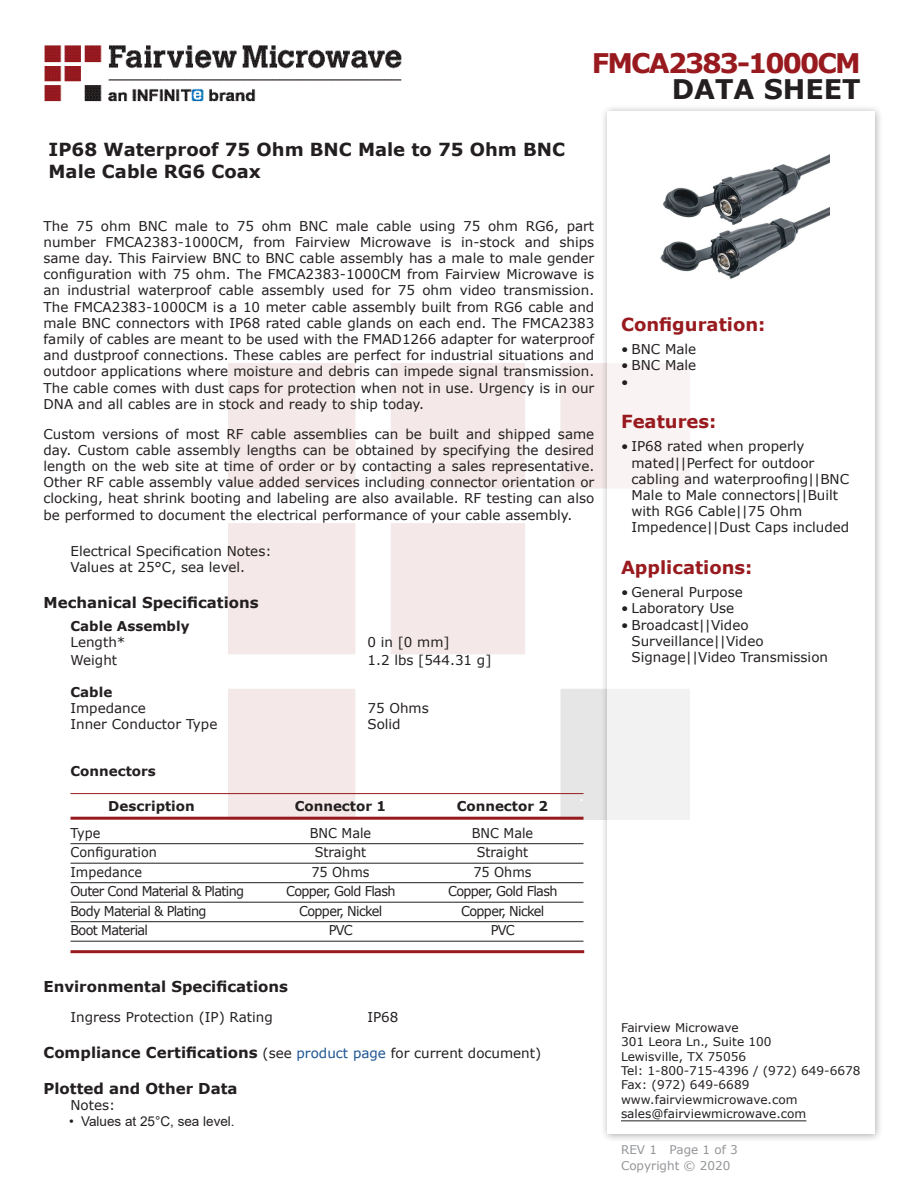
<style>
.page{position:relative;width:918px;height:1188px;background:#fff}
.page>*{position:absolute;margin:0;border:0;box-sizing:border-box;transform-origin:0 0}
.FM{font:700 27px "Verdana";letter-spacing:-.07em;color:#981a1e}
.t1{font:700 27px "Verdana";color:#231f20}
.Web_Description_Para{font:700 18px/21.6px "Verdana";color:#231f20}
.Head1{font:700 18px "Verdana";color:#981a1e}
.Applications_Header{font:700 18px "Verdana";color:#981a1e}
.Head1_for_Compliance{font:700 15px "Verdana";color:#231f20}
.Head1-2{font:700 15px "Verdana";color:#231f20}
.MarketingDescription{font:13.5px/16.2px "Verdana";color:#231f20;text-align:justify}
.Specs_Para{font:13.5px "Verdana";color:#231f20}
.Table_Body_Connector{font:13.5px "Verdana";letter-spacing:-.05em;color:#231f20;scale:.95 1}
.Table_Body_Connector-2{font:13.5px "Verdana";color:#231f20;scale:.95 1}
.Table_Header_Connect{font:700 13.5px "Verdana";color:#231f20}
.t2{font:13.5px "Arial";color:#231f20}
.Head3{font:700 13.5px "Verdana";color:#231f20}
.Head2{font:700 13.5px "Verdana";color:#231f20}
.FM_Info{font:12px "Verdana";color:#231f20}
.REV_Info{font:12px "Verdana";color:#939598}
.Head1-3{font:700 10.5px "Verdana";color:#fff}
.s1{font-weight:400;font-size:13.5px}
.s2{font-weight:400;font-size:13.5px;color:#1a5392}
</style>
<div class="page">
<img style="left:44px;top:45px;width:358px;height:57px">
<div style="left:600px;top:104px;width:284px;height:1039px;background:#231f20;opacity:.75"></div>
<div style="left:608px;top:111px;width:267px;height:1023px;background:#fff"></div>
<hr style="left:70px;top:793px;width:514px;height:1px;background:#981a1e">
<hr style="left:70px;top:817px;width:514px;height:3px;background:#981a1e">
<hr style="left:70px;top:843px;width:514px;height:1px;background:#231f20">
<hr style="left:70px;top:863px;width:514px;height:1px;background:#231f20">
<hr style="left:70px;top:882px;width:514px;height:1px;background:#231f20">
<hr style="left:70px;top:902px;width:514px;height:1px;background:#231f20">
<hr style="left:70px;top:921px;width:514px;height:1px;background:#231f20">
<hr style="left:70px;top:941px;width:514px;height:1px;background:#231f20">
<hr style="left:70px;top:950px;width:514px;height:3px;background:#981a1e">
<hr style="left:621px;top:1120px;width:185px;height:1px;background:#231f20">
<img style="left:660px;top:154px;width:170px;height:125px">
<p class="Web_Description_Para" style="left:49px;top:139px;width:518px">IP68 Waterproof 75 Ohm BNC Male to 75 Ohm BNC<br>Male Cable RG6 Coax</p>
<p class="FM" style="left:592px;top:44px;width:270px">FMCA2383-1000CM</p>
<p class="t1" style="left:672px;top:70px;width:191px">DATA SHEET</p>
<p class="MarketingDescription" style="left:44px;top:217px;width:552px">The 75 ohm BNC male to 75 ohm BNC male cable using 75 ohm RG6, part number FMCA2383-1000CM, from Fairview Microwave is in-stock and ships same day. This Fairview BNC to BNC cable assembly has a male to male gender configuration with 75 ohm. The FMCA2383-1000CM from Fairview Microwave is an industrial waterproof cable assembly used for 75 ohm video transmission.<br>The FMCA2383-1000CM is a 10 meter cable assembly built from RG6 cable and male BNC connectors with IP68 rated cable glands on each end. The FMCA2383 family of cables are meant to be used with the FMAD1266 adapter for waterproof and dustproof connections. These cables are perfect for industrial situations and outdoor applications where moisture and debris can impede signal transmission.<br>The cable comes with dust caps for protection when not in use. Urgency is in our DNA and all cables are in stock and ready to ship today.</p>
<p class="MarketingDescription" style="left:44px;top:425px;width:552px">Custom versions of most RF cable assemblies can be built and shipped same day. Custom cable assembly lengths can be obtained by specifying the desired length on the web site at time of order or by contacting a sales representative.<br>Other RF cable assembly value added services including connector orientation or clocking, heat shrink booting and labeling are also available. RF testing can also be performed to document the electrical performance of your cable assembly.</p>
<p class="Specs_Para" style="left:70px;top:542px;width:203px">Electrical Specification Notes:</p>
<p class="Specs_Para" style="left:70px;top:558px;width:176px">Values at 25°C, sea level.</p>
<p class="Head1-2" style="left:44px;top:592px;width:217px">Mechanical Specifications</p>
<p class="Head3" style="left:70px;top:617px;width:121px">Cable Assembly</p>
<p class="Specs_Para" style="left:70px;top:633px;width:56px">Length*</p>
<p class="Specs_Para" style="left:368px;top:633px;width:84px">0 in [0 mm]</p>
<p class="Specs_Para" style="left:70px;top:651px;width:48px">Weight</p>
<p class="Specs_Para" style="left:368px;top:651px;width:125px">1.2 lbs [544.31 g]</p>
<p class="Head3" style="left:70px;top:682px;width:43px">Cable</p>
<p class="Specs_Para" style="left:70px;top:699px;width:77px">Impedance</p>
<p class="Specs_Para" style="left:368px;top:699px;width:63px">75 Ohms</p>
<p class="Specs_Para" style="left:70px;top:715px;width:148px">Inner Conductor Type</p>
<p class="Specs_Para" style="left:368px;top:715px;width:35px">Solid</p>
<p class="Head2" style="left:70px;top:762px;width:87px">Connectors</p>
<p class="Head1-3" style="left:580px;top:790px;width:5px">.</p>
<p class="Table_Header_Connect" style="left:108px;top:796px;width:88px">Description</p>
<p class="Table_Header_Connect" style="left:295px;top:796px;width:93px">Connector 1</p>
<p class="Table_Header_Connect" style="left:457px;top:796px;width:93px">Connector 2</p>
<p class="Table_Body_Connector" style="left:70px;top:824px;width:33px">Type</p>
<p class="Table_Body_Connector" style="left:310px;top:824px;width:66px">BNC Male</p>
<p class="Table_Body_Connector" style="left:472px;top:824px;width:66px">BNC Male</p>
<p class="Table_Body_Connector-2" style="left:70px;top:843px;width:92px">Configuration</p>
<p class="Table_Body_Connector-2" style="left:315px;top:843px;width:56px">Straight</p>
<p class="Table_Body_Connector-2" style="left:477px;top:843px;width:56px">Straight</p>
<p class="Table_Body_Connector-2" style="left:70px;top:863px;width:77px">Impedance</p>
<p class="Table_Body_Connector" style="left:311px;top:863px;width:63px">75 Ohms</p>
<p class="Table_Body_Connector" style="left:473px;top:863px;width:63px">75 Ohms</p>
<p class="Table_Body_Connector" style="left:70px;top:882px;width:184px">Outer Cond Material &amp; Plating</p>
<p class="Table_Body_Connector" style="left:286px;top:882px;width:117px">Copper, Gold Flash</p>
<p class="Table_Body_Connector" style="left:448px;top:882px;width:117px">Copper, Gold Flash</p>
<p class="Table_Body_Connector" style="left:70px;top:902px;width:145px">Body Material &amp; Plating</p>
<p class="Table_Body_Connector" style="left:299px;top:902px;width:89px">Copper, Nickel</p>
<p class="Table_Body_Connector" style="left:461px;top:902px;width:89px">Copper, Nickel</p>
<p class="Table_Body_Connector" style="left:70px;top:921px;width:83px">Boot Material</p>
<p class="Table_Body_Connector" style="left:329px;top:921px;width:27px">PVC</p>
<p class="Table_Body_Connector" style="left:491px;top:921px;width:27px">PVC</p>
<p class="Head1-2" style="left:44px;top:976px;width:246px">Environmental Specifications</p>
<p class="Specs_Para" style="left:70px;top:1008px;width:204px">Ingress Protection (IP) Rating</p>
<p class="Specs_Para" style="left:368px;top:1008px;width:32px">IP68</p>
<p class="Head1_for_Compliance" style="left:44px;top:1042px;width:499px">Compliance Certifications <span class="s1">(see</span> <span class="s2">product page</span> <span class="s1">for current document)</span></p>
<p class="Head1_for_Compliance" style="left:44px;top:1078px;width:196px">Plotted and Other Data</p>
<p class="Specs_Para" style="left:70px;top:1096px;width:46px">Notes:</p>
<p class="t2" style="left:69px;top:1112px;width:167px">• Values at 25°C, sea level.</p>
<p class="Head1" style="left:621px;top:312px;width:146px">Configuration:</p>
<p class="MarketingDescription" style="left:621px;top:341px;width:77px">• BNC Male</p>
<p class="MarketingDescription" style="left:621px;top:357px;width:77px">• BNC Male</p>
<p class="MarketingDescription" style="left:621px;top:373px;width:9px">•</p>
<p class="Head1" style="left:621px;top:409px;width:97px">Features:</p>
<p class="MarketingDescription" style="left:632px;top:438px;width:219px;text-align:left;text-indent:-10px">• IP68 rated when properly mated||Perfect for outdoor cabling and waterproofing||BNC<br>Male to Male connectors||Built with RG6 Cable||75 Ohm<br>Impedence||Dust Caps included</p>
<p class="Applications_Header" style="left:621px;top:555px;width:133px">Applications:</p>
<p class="MarketingDescription" style="left:621px;top:584px;width:123px">• General Purpose</p>
<p class="MarketingDescription" style="left:621px;top:600px;width:115px">• Laboratory Use</p>
<p class="MarketingDescription" style="left:632px;top:616px;width:198px;text-align:left;text-indent:-10px">• Broadcast||Video<br>Surveillance||Video<br>Signage||Video Transmission</p>
<p class="FM_Info" style="left:621px;top:1019px;width:119px">Fairview Microwave</p>
<p class="FM_Info" style="left:621px;top:1034px;width:152px">301 Leora Ln., Suite 100</p>
<p class="FM_Info" style="left:621px;top:1048px;width:127px">Lewisville, TX 75056</p>
<p class="FM_Info" style="left:621px;top:1062px;width:241px">Tel: 1-800-715-4396 / (972) 649-6678</p>
<p class="FM_Info" style="left:621px;top:1077px;width:130px">Fax: (972) 649-6689</p>
<p class="FM_Info" style="left:621px;top:1091px;width:178px">www.fairviewmicrowave.com</p>
<p class="FM_Info" style="left:621px;top:1106px;width:187px">sales@fairviewmicrowave.com</p>
<p class="REV_Info" style="left:621px;top:1141px;width:118px">REV 1 Page 1 of 3</p>
<p class="REV_Info" style="left:621px;top:1157px;width:111px">Copyright © 2020</p>
</div>
